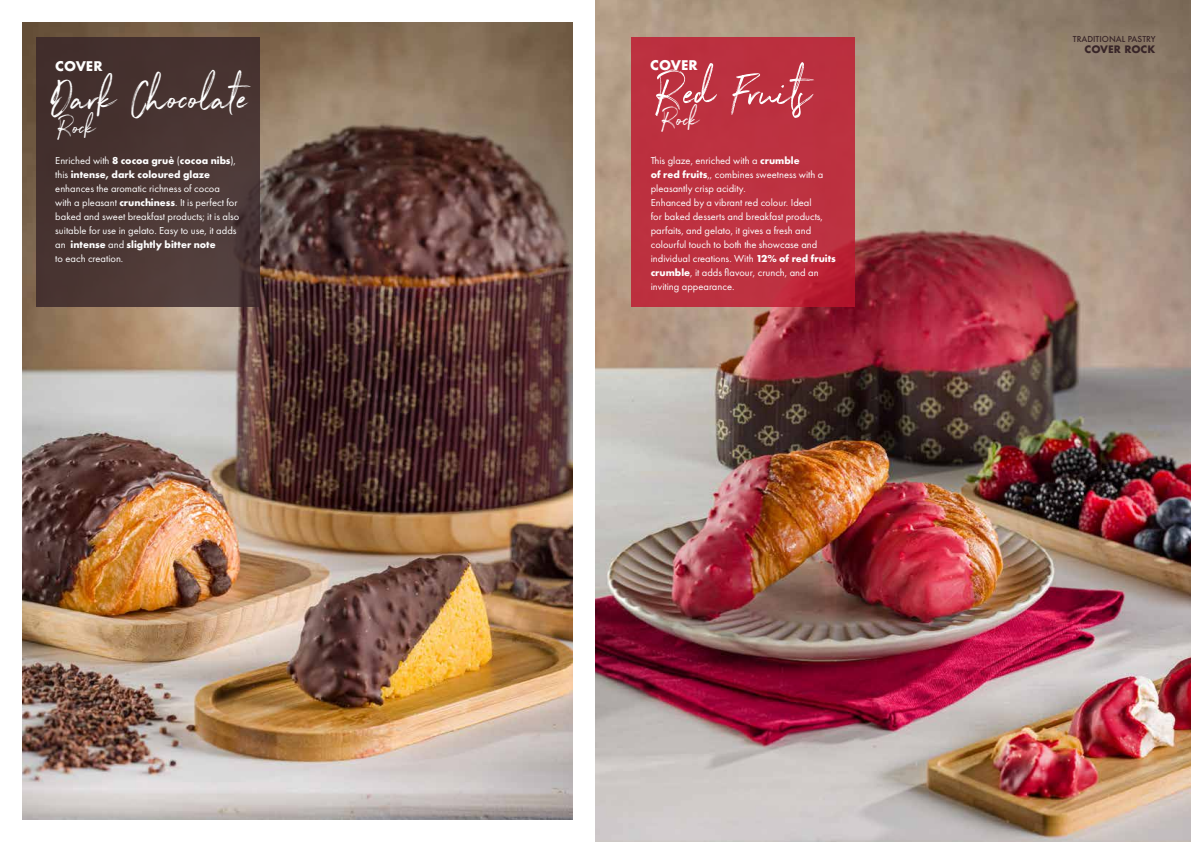
<style>
.page{position:relative;width:1191px;height:842px;background:#fff}
.page>*{position:absolute;margin:0;border:0;box-sizing:border-box;transform-origin:0 0}
.t1{font:50px "Northwell";color:#fff}
.t2{font:46px "Northwell";color:#fff}
.t3{font:27.5px "Northwell";color:#fff}
.t4{font:700 13px "Futura";color:#fff}
.t5{font:10.5px/14px "Futura PT";color:#fff}
.t6{font:700 10px "Futura";color:#382528}
.t7{font:500 8px "Futura";color:#382528}
.s1{font-weight:700}
</style>
<div class="page">
<img style="left:595px;top:0;width:596px;height:842px">
<img style="left:23px;top:23px;width:550px;height:796px">
<div style="left:631px;top:38px;width:223px;height:269px;background:#bc3140"></div>
<div style="left:36px;top:38px;width:223px;height:269px;background:#483432"></div>
<p class="t4" style="left:55px;top:56px;width:49px">COVER</p>
<p class="t4" style="left:650px;top:56px;width:49px">COVER</p>
<h2 class="t2" style="left:50px;top:66px;width:200px">Dark Chocolate</h2>
<h1 class="t1" style="left:654px;top:57px;width:159px">Red Fruits</h1>
<h3 class="t3" style="left:57px;top:108px;width:40px">Rock</h3>
<h3 class="t3" style="left:660px;top:100px;width:40px">Rock</h3>
<p class="t5" style="left:55px;top:154px;width:186px">Enriched with <span class="s1">8 cocoa gruè</span> (<span class="s1">cocoa nibs</span>), this <span class="s1">intense, dark coloured glaze </span>enhances the aromatic richness of cocoa<br>with a pleasant <span class="s1">crunchiness</span>. It is perfect for baked and sweet breakfast products; it is also suitable for use in gelato. Easy to use, it adds an <span class="s1">intense</span> and <span class="s1">slightly bitter note<br></span>to each creation.</p>
<p class="t5" style="left:651px;top:154px;width:187px">This glaze, enriched with a <span class="s1">crumble<br>of red fruits</span>,, combines sweetness with a pleasantly crisp acidity.<br>Enhanced by a vibrant red colour. Ideal<br>for baked desserts and breakfast products, parfaits, and gelato, it gives a fresh and colourful touch to both the showcase and individual creations. With <span class="s1">12% of red fruits crumble</span>, it adds flavour, crunch, and an inviting appearance.</p>
<p class="t7" style="left:1072px;top:34px;width:84px">TRADITIONAL PASTRY</p>
<p class="t6" style="left:1084px;top:42px;width:72px">COVER ROCK</p>
</div>
